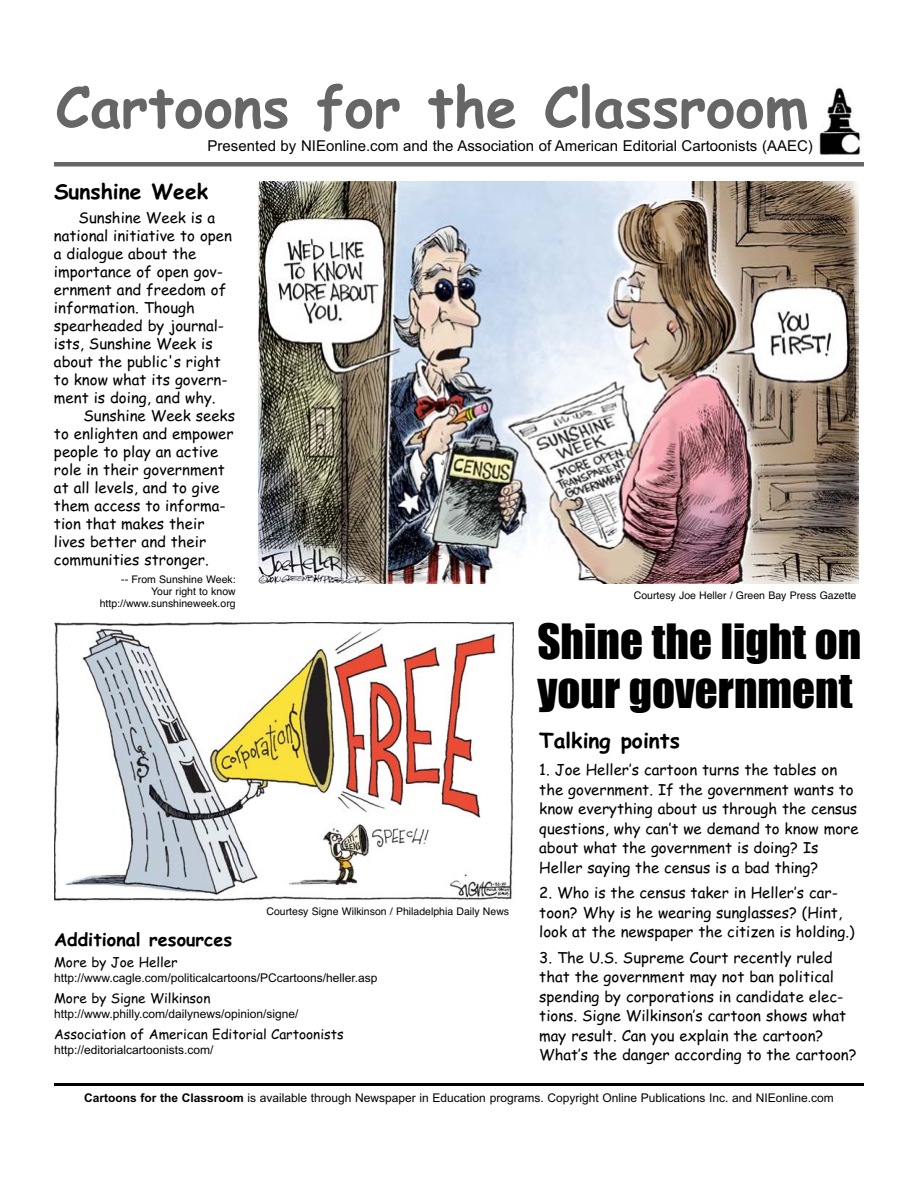
<style>
.page{position:relative;width:918px;height:1188px;background:#fff}
.page>*{position:absolute;margin:0;border:0;box-sizing:border-box;transform-origin:0 0}
.t1{font:700 55.8px "Comic Sans MS";color:#666}
.t2{font:45px/49.5px "Impact";color:#000}
.t3{font:700 21px "Comic Sans MS";color:#000}
.t4{font:700 18px "Comic Sans MS";color:#000}
.t5{font:15px/18px "Comic Sans MS";color:#000}
.t6{font:15px "Arial";color:#000}
.t7{font:13.5px "Comic Sans MS";color:#000}
.t8{font:12px "Arial";color:#000}
.t9{font:10.5px/12px "Helvetica";color:#000;text-align:right}
.s1{font-weight:700}
</style>
<div class="page">
<img style="left:819px;top:87px;width:42px;height:68px">
<hr style="left:54px;top:1083px;width:810px;height:3px;background:#000">
<hr style="left:54px;top:162px;width:810px;height:4px;background:#666">
<img style="left:54px;top:622px;width:460px;height:279px">
<img style="left:258px;top:181px;width:600px;height:402px">
<h1 class="t1" style="left:56px;top:75px;width:754px">Cartoons for the Classroom</h1>
<p class="t6" style="left:208px;top:137px;width:607px">Presented by NIEonline.com and the Association of American Editorial Cartoonists (AAEC)</p>
<h3 class="t3" style="left:54px;top:180px;width:156px">Sunshine Week</h3>
<p class="t5" style="left:54px;top:209px;width:180px;text-indent:25px">Sunshine Week is a national initiative to open a dialogue about the importance of open gov&shy;ernment and freedom of information. Though spearheaded by journal&shy;ists, Sunshine Week is about the public's right to know what its govern&shy;ment is doing, and why.</p>
<p class="t5" style="left:54px;top:407px;width:183px;text-indent:30px">Sunshine Week seeks to enlighten and empower people to play an active role in their government at all levels, and to give them access to informa&shy;tion that makes their lives better and their communities stronger.</p>
<p class="t9" style="left:100px;top:574px;width:137px">-- From Sunshine Week:<br>Your right to know http://www.sunshineweek.org</p>
<p class="t9" style="left:267px;top:906px;width:244px">Courtesy Signe Wilkinson / Philadelphia Daily News</p>
<p class="t4" style="left:54px;top:929px;width:180px">Additional resources</p>
<p class="t7" style="left:54px;top:955px;width:125px">More by Joe Heller</p>
<p class="t8" style="left:54px;top:971px;width:325px">http://www.cagle.com/politicalcartoons/PCcartoons/heller.asp</p>
<p class="t7" style="left:54px;top:991px;width:158px">More by Signe Wilkinson</p>
<p class="t8" style="left:54px;top:1007px;width:246px">http://www.philly.com/dailynews/opinion/signe/</p>
<p class="t7" style="left:54px;top:1027px;width:291px">Association of American Editorial Cartoonists</p>
<p class="t8" style="left:54px;top:1043px;width:161px">http://editorialcartoonists.com/</p>
<p class="t9" style="left:634px;top:589px;width:224px">Courtesy Joe Heller / Green Bay Press Gazette</p>
<h2 class="t2" style="left:537px;top:618px;width:325px">Shine the light on your government</h2>
<h3 class="t3" style="left:539px;top:729px;width:142px">Talking points</h3>
<p class="t5" style="left:539px;top:761px;width:321px;line-height:19.5px">1. Joe Heller’s cartoon turns the tables on the government. If the government wants to know everything about us through the census questions, why can’t we demand to know more about what the government is doing? Is Heller saying the census is a bad thing?</p>
<p class="t5" style="left:539px;top:884px;width:317px;line-height:19.5px">2. Who is the census taker in Heller’s car&shy;toon? Why is he wearing sunglasses? (Hint, look at the newspaper the citizen is holding.)</p>
<p class="t5" style="left:539px;top:948px;width:319px;line-height:19.5px">3. The U.S. Supreme Court recently ruled that the government may not ban political spending by corporations in candidate elec&shy;tions. Signe Wilkinson’s cartoon shows what may result. Can you explain the cartoon?<br>What’s the danger according to the cartoon?</p>
<p class="t8" style="left:84px;top:1091px;width:751px"><span class="s1">Cartoons for the Classroom</span> is available through Newspaper in Education programs. Copyright Online Publications Inc. and NIEonline.com</p>
</div>
